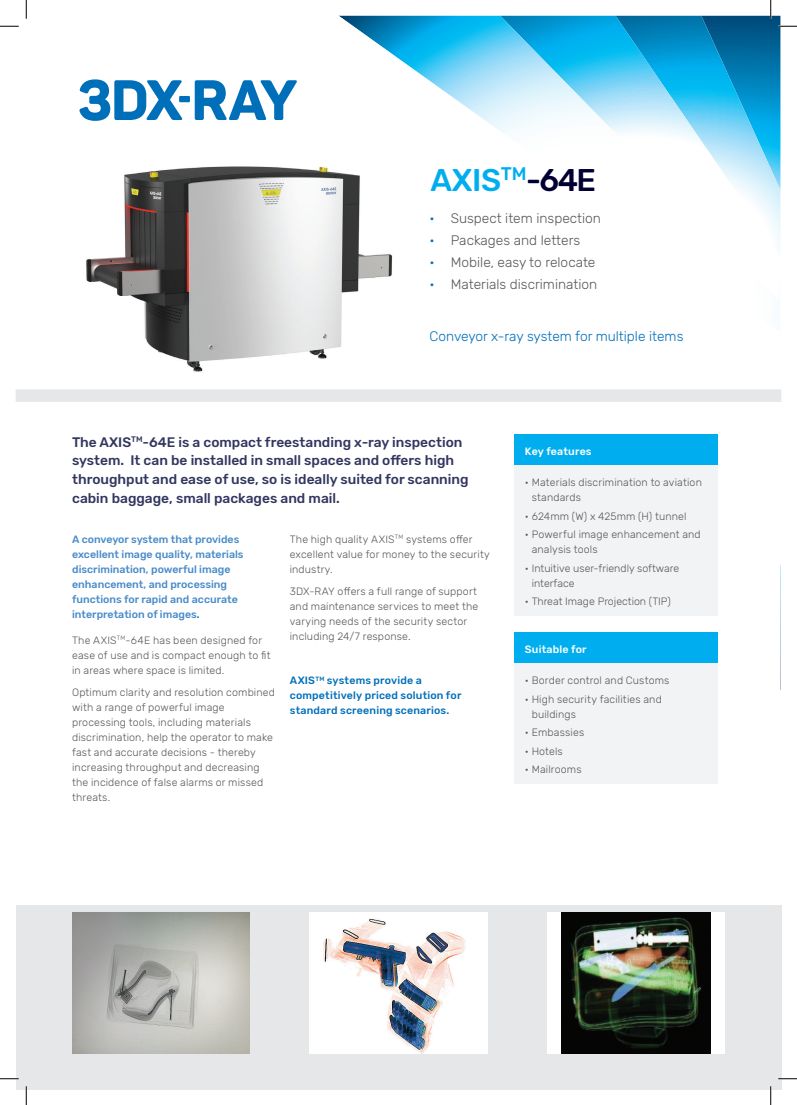
<style>
.page{position:relative;width:797px;height:1105px;background:#fff}
.page>*{position:absolute;margin:0;border:0;box-sizing:border-box;transform-origin:0 0}
.t1{font:500 31.25px "Rubik";letter-spacing:-.01em;color:#00aeef}
.t2{font:500 13.75px/18.8px "Rubik";color:#32365f}
.t3{font:300 13.75px "Rubik";color:#57585a}
.t4{font:300 13.75px "Rubik";color:#006fba}
.t5{font:300 10.62px/15px "Rubik";letter-spacing:.01em;color:#57585a}
.t6{font:500 10.62px/15px "Rubik";color:#488bc9}
.t7{font:500 10.62px/15px "Rubik";letter-spacing:.015em;color:#006fba}
.t8{font:500 10.62px "Rubik";letter-spacing:.015em;color:#fff}
.s1{color:#000032}
.s2{color:#006fba}
</style>
<div class="page">
<svg style="left:339px;top:16px;width:441px;height:768px"></svg>
<div style="left:16px;top:905px;width:765px;height:184px;background:#e6e7e9"></div>
<img style="left:86px;top:142px;width:312px;height:243px">
<svg style="left:79px;top:79px;width:218px;height:42px"></svg>
<div style="left:514px;top:434px;width:203px;height:32px;background:#00aeef"></div>
<div style="left:514px;top:466px;width:203px;height:150px;background:#f2f3f4"></div>
<div style="left:514px;top:632px;width:203px;height:32px;background:#00aeef"></div>
<div style="left:514px;top:664px;width:203px;height:120px;background:#f2f3f4"></div>
<div style="left:16px;top:389px;width:765px;height:13px;background:#e6e7e9"></div>
<img style="left:72px;top:912px;width:177px;height:142px">
<div style="left:547px;top:912px;width:177px;height:142px;background:#fff"></div>
<img style="left:561px;top:912px;width:150px;height:142px">
<img style="left:310px;top:912px;width:177px;height:142px">
<svg style="left:0;top:25px;width:19px;height:2px"></svg>
<svg style="left:778px;top:25px;width:19px;height:2px"></svg>
<svg style="left:0;top:1078px;width:19px;height:1px"></svg>
<svg style="left:778px;top:1078px;width:19px;height:1px"></svg>
<svg style="left:25px;top:0;width:2px;height:19px"></svg>
<svg style="left:25px;top:1086px;width:2px;height:19px"></svg>
<svg style="left:770px;top:0;width:1px;height:19px"></svg>
<svg style="left:770px;top:1086px;width:1px;height:19px"></svg>
<h1 class="t1" style="left:430px;top:162px;width:167px">AXIS<sup>TM</sup><span class="s1">-64E</span></h1>
<p class="t3" style="left:429px;top:210px;width:173px"><span class="s2">•</span> Suspect item inspection</p>
<p class="t3" style="left:429px;top:232px;width:152px"><span class="s2">•</span> Packages and letters</p>
<p class="t3" style="left:429px;top:255px;width:167px"><span class="s2">•</span> Mobile, easy to relocate</p>
<p class="t3" style="left:429px;top:277px;width:169px"><span class="s2">•</span> Materials discrimination</p>
<p class="t4" style="left:429px;top:329px;width:255px">Conveyor x-ray system for multiple items</p>
<p class="t2" style="left:72px;top:433px;width:398px">The AXIS<sup>TM</sup>-64E is a compact freestanding x-ray inspection system. It can be installed in small spaces and offers high throughput and ease of use, so is ideally suited for scanning cabin baggage, small packages and mail.</p>
<p class="t6" style="left:72px;top:532px;width:173px">A conveyor system that provides excellent image quality, materials discrimination, powerful image enhancement, and processing functions for rapid and accurate interpretation of images<span class="s2">.</span></p>
<p class="t5" style="left:72px;top:633px;width:200px">The AXIS<sup>TM</sup>-64E has been designed for ease of use and is compact enough to fit in areas where space is limited.</p>
<p class="t5" style="left:72px;top:685px;width:204px">Optimum clarity and resolution combined with a range of powerful image processing tools, including materials discrimination, help the operator to make fast and accurate decisions - thereby increasing throughput and decreasing the incidence of false alarms or missed threats.</p>
<p class="t5" style="left:290px;top:532px;width:202px">The high quality AXIS<sup>TM</sup> systems offer excellent value for money to the security industry.</p>
<p class="t5" style="left:290px;top:584px;width:190px">3DX-RAY offers a full range of support and maintenance services to meet the varying needs of the security sector including 24/7 response.</p>
<p class="t7" style="left:290px;top:673px;width:173px">AXIS<sup>TM</sup> systems provide a competitively priced solution for standard screening scenarios.</p>
<p class="t8" style="left:525px;top:445px;width:68px">Key features</p>
<p class="t5" style="left:531px;top:475px;width:172px;text-indent:-7px">• Materials discrimination to aviation standards</p>
<p class="t5" style="left:525px;top:509px;width:163px">• 624mm (W) x 425mm (H) tunnel</p>
<p class="t5" style="left:531px;top:527px;width:170px;text-indent:-7px">• Powerful image enhancement and analysis tools</p>
<p class="t5" style="left:531px;top:561px;width:149px;text-indent:-7px">• Intuitive user-friendly software interface</p>
<p class="t5" style="left:525px;top:594px;width:147px">• Threat Image Projection (TIP)</p>
<p class="t8" style="left:525px;top:643px;width:63px">Suitable for</p>
<p class="t5" style="left:525px;top:673px;width:146px">• Border control and Customs</p>
<p class="t5" style="left:531px;top:692px;width:132px;text-indent:-7px">• High security facilities and buildings</p>
<p class="t5" style="left:525px;top:725px;width:61px">• Embassies</p>
<p class="t5" style="left:525px;top:744px;width:39px">• Hotels</p>
<p class="t5" style="left:525px;top:762px;width:58px">• Mailrooms</p>
</div>
